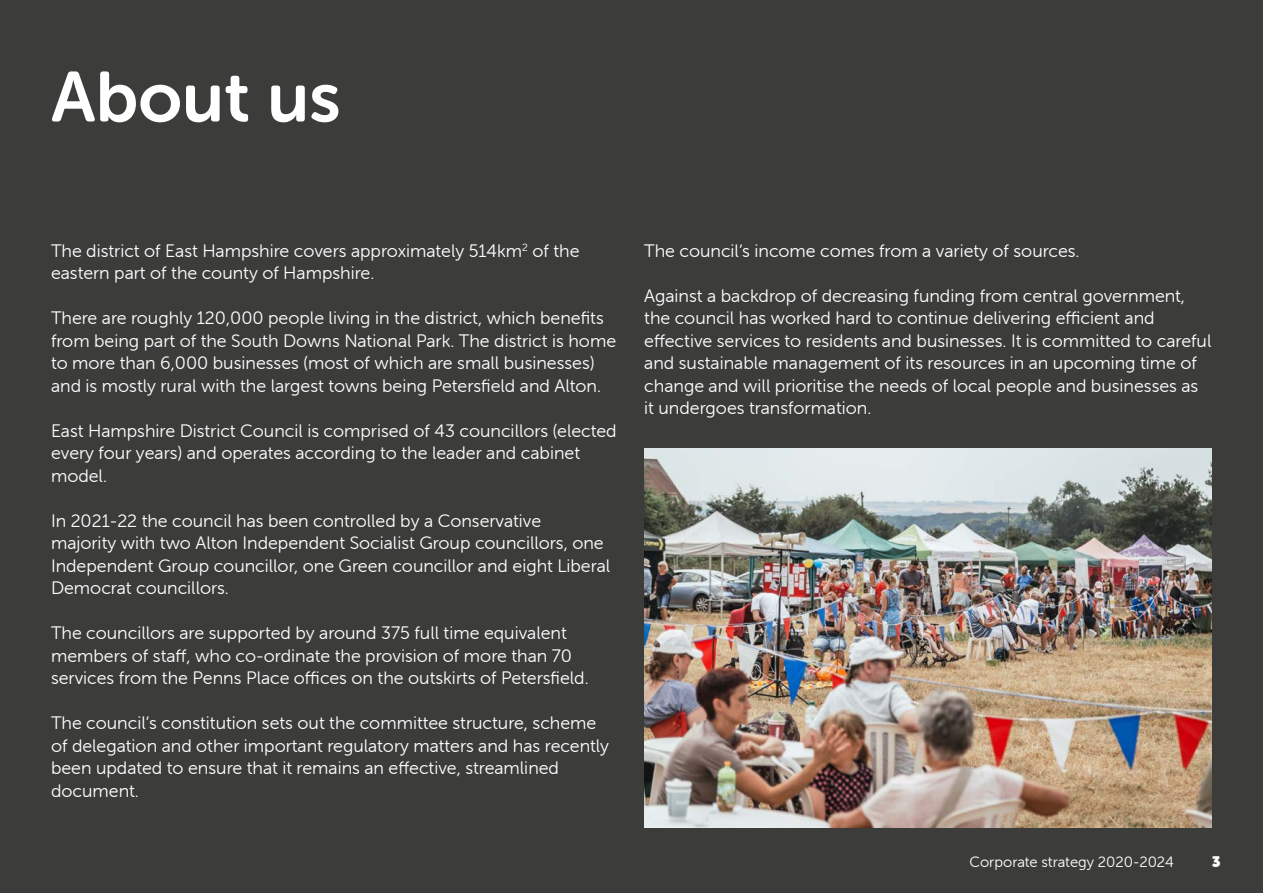
<style>
.page{position:relative;width:1263px;height:893px;background:#3c3c3b}
.page>*{position:absolute;margin:0;border:0;box-sizing:border-box;transform-origin:0 0}
.t1{font:70.5px "Museo Sans Rounded 700";color:#fff}
.t2{font:18px/22.5px "Museo Sans Rounded 300";color:#fff}
.t3{font:15px "Museo Sans Rounded 300";color:#fff}
.t4{font:15px "Museo Sans Rounded";color:#fff}
</style>
<div class="page">
<img style="left:644px;top:448px;width:568px;height:380px">
<p class="t1" style="left:51px;top:58px;width:291px">About us</p>
<p class="t2" style="left:51px;top:239px;width:530px">The district of East Hampshire covers approximately 514km<sup>2</sup> of the eastern part of the county of Hampshire.</p>
<p class="t2" style="left:51px;top:307px;width:567px">There are roughly 120,000 people living in the district, which benefits from being part of the South Downs National Park. The district is home to more than 6,000 businesses (most of which are small businesses) and is mostly rural with the largest towns being Petersfield and Alton.</p>
<p class="t2" style="left:51px;top:419px;width:567px">East Hampshire District Council is comprised of 43 councillors (elected every four years) and operates according to the leader and cabinet model.</p>
<p class="t2" style="left:51px;top:509px;width:561px">In 2021-22 the council has been controlled by a Conservative majority with two Alton Independent Socialist Group councillors, one Independent Group councillor, one Green councillor and eight Liberal Democrat councillors.</p>
<p class="t2" style="left:51px;top:622px;width:539px">The councillors are supported by around 375 full time equivalent members of staff, who co-ordinate the provision of more than 70 services from the Penns Place offices on the outskirts of Petersfield.</p>
<p class="t2" style="left:51px;top:712px;width:560px">The council’s constitution sets out the committee structure, scheme of delegation and other important regulatory matters and has recently been updated to ensure that it remains an effective, streamlined document.</p>
<p class="t2" style="left:644px;top:239px;width:437px">The council’s income comes from a variety of sources.</p>
<p class="t2" style="left:644px;top:284px;width:569px">Against a backdrop of decreasing funding from central government, the council has worked hard to continue delivering efficient and effective services to residents and businesses. It is committed to careful and sustainable management of its resources in an upcoming time of change and will prioritise the needs of local people and businesses as it undergoes transformation.</p>
<p class="t3" style="left:969px;top:853px;width:206px">Corporate strategy 2020-2024</p>
<p class="t4" style="left:1212px;top:853px;width:10px">3</p>
</div>
